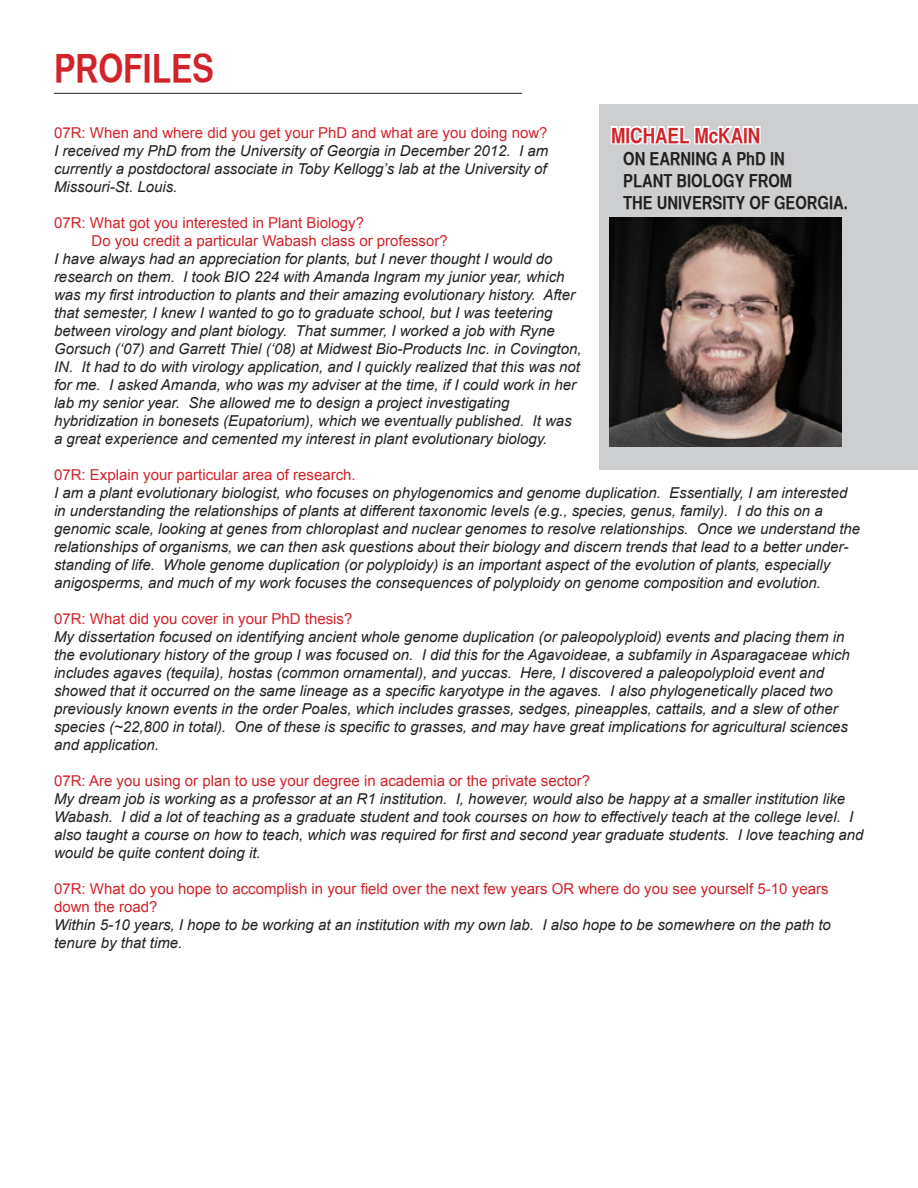
<style>
.page{position:relative;width:918px;height:1188px;background:#fff}
.page>*{position:absolute;margin:0;border:0;box-sizing:border-box;transform-origin:0 0}
.t1{font:39px "Helvetica CY Bold";color:#d1232a}
.t2{font:21px "Helvetica CY Bold";color:#d1232a}
.t3{font:18px "Helvetica CY Bold";color:#231f20}
.t4{font:italic 15px/18px "Arial";color:#231f20}
.t5{font:15px/18px "Arial";color:#d1232a}
</style>
<div class="page">
<div style="left:599px;top:104px;width:319px;height:365px;background:#cdced0"></div>
<svg style="left:611px;top:125px;width:150px;height:20px"></svg>
<hr style="left:54px;top:93px;width:468px;height:1px;background:#231f20">
<img style="left:610px;top:217px;width:232px;height:230px">
<p class="t1" style="left:54px;top:45px;width:161px">PROFILES</p>
<p class="t2" style="left:611px;top:123px;width:151px">MICHAEL McKAIN</p>
<p class="t3" style="left:623px;top:148px;width:163px">ON EARNING A PhD IN</p>
<p class="t3" style="left:623px;top:170px;width:170px">PLANT BIOLOGY FROM</p>
<p class="t3" style="left:623px;top:191px;width:226px">THE UNIVERSITY OF GEORGIA.</p>
<p class="t5" style="left:54px;top:124px;width:495px">07R: When and where did you get your PhD and what are you doing now?</p>
<p class="t4" style="left:54px;top:142px;width:496px">I received my PhD from the University of Georgia in December 2012. I am</p>
<p class="t4" style="left:54px;top:160px;width:494px">currently a postdoctoral associate in Toby Kellogg’s lab at the University of</p>
<p class="t4" style="left:54px;top:178px;width:125px">Missouri-St. Louis.</p>
<p class="t5" style="left:54px;top:214px;width:312px">07R: What got you interested in Plant Biology?</p>
<p class="t5" style="left:92px;top:232px;width:358px">Do you credit a particular Wabash class or professor?</p>
<p class="t4" style="left:54px;top:250px;width:500px">I have always had an appreciation for plants, but I never thought I would do</p>
<p class="t4" style="left:54px;top:268px;width:512px">research on them. I took BIO 224 with Amanda Ingram my junior year, which</p>
<p class="t4" style="left:54px;top:286px;width:523px">was my first introduction to plants and their amazing evolutionary history. After</p>
<p class="t4" style="left:54px;top:304px;width:500px">that semester, I knew I wanted to go to graduate school, but I was teetering</p>
<p class="t4" style="left:54px;top:322px;width:502px">between virology and plant biology. That summer, I worked a job with Ryne</p>
<p class="t4" style="left:54px;top:340px;width:529px">Gorsuch (‘07) and Garrett Thiel (‘08) at Midwest Bio-Products Inc. in Covington,</p>
<p class="t4" style="left:54px;top:358px;width:528px">IN. It had to do with virology application, and I quickly realized that this was not</p>
<p class="t4" style="left:54px;top:376px;width:524px">for me. I asked Amanda, who was my adviser at the time, if I could work in her</p>
<p class="t4" style="left:54px;top:394px;width:457px">lab my senior year. She allowed me to design a project investigating</p>
<p class="t4" style="left:54px;top:412px;width:519px">hybridization in bonesets (Eupatorium), which we eventually published. It was</p>
<p class="t4" style="left:54px;top:430px;width:495px">a great experience and cemented my interest in plant evolutionary biology.</p>
<p class="t5" style="left:54px;top:466px;width:303px">07R: Explain your particular area of research.</p>
<p class="t4" style="left:54px;top:484px;width:808px">I am a plant evolutionary biologist, who focuses on phylogenomics and genome duplication. Essentially, I am interested in understanding the relationships of plants at different taxonomic levels (e.g., species, genus, family). I do this on a genomic scale, looking at genes from chloroplast and nuclear genomes to resolve relationships. Once we understand the relationships of organisms, we can then ask questions about their biology and discern trends that lead to a better under&shy;standing of life. Whole genome duplication (or polyploidy) is an important aspect of the evolution of plants, especially anigosperms, and much of my work focuses the consequences of polyploidy on genome composition and evolution.</p>
<p class="t5" style="left:54px;top:610px;width:300px">07R: What did you cover in your PhD thesis?</p>
<p class="t4" style="left:54px;top:628px;width:797px">My dissertation focused on identifying ancient whole genome duplication (or paleopolyploid) events and placing them in the evolutionary history of the group I was focused on. I did this for the Agavoideae, a subfamily in Asparagaceae which includes agaves (tequila), hostas (common ornamental), and yuccas. Here, I discovered a paleopolyploid event and showed that it occurred on the same lineage as a specific karyotype in the agaves. I also phylogenetically placed two previously known events in the order Poales, which includes grasses, sedges, pineapples, cattails, and a slew of other species (~22,800 in total). One of these is specific to grasses, and may have great implications for agricultural sciences and application.</p>
<p class="t5" style="left:54px;top:772px;width:538px">07R: Are you using or plan to use your degree in academia or the private sector?</p>
<p class="t4" style="left:54px;top:790px;width:811px">My dream job is working as a professor at an R1 institution. I, however, would also be happy at a smaller institution like Wabash. I did a lot of teaching as a graduate student and took courses on how to effectively teach at the college level. I also taught a course on how to teach, which was required for first and second year graduate students. I love teaching and would be quite content doing it.</p>
<p class="t5" style="left:54px;top:880px;width:776px">07R: What do you hope to accomplish in your field over the next few years OR where do you see yourself 5-10 years down the road?</p>
<p class="t4" style="left:54px;top:916px;width:778px">Within 5-10 years, I hope to be working at an institution with my own lab. I also hope to be somewhere on the path to tenure by that time.</p>
</div>
